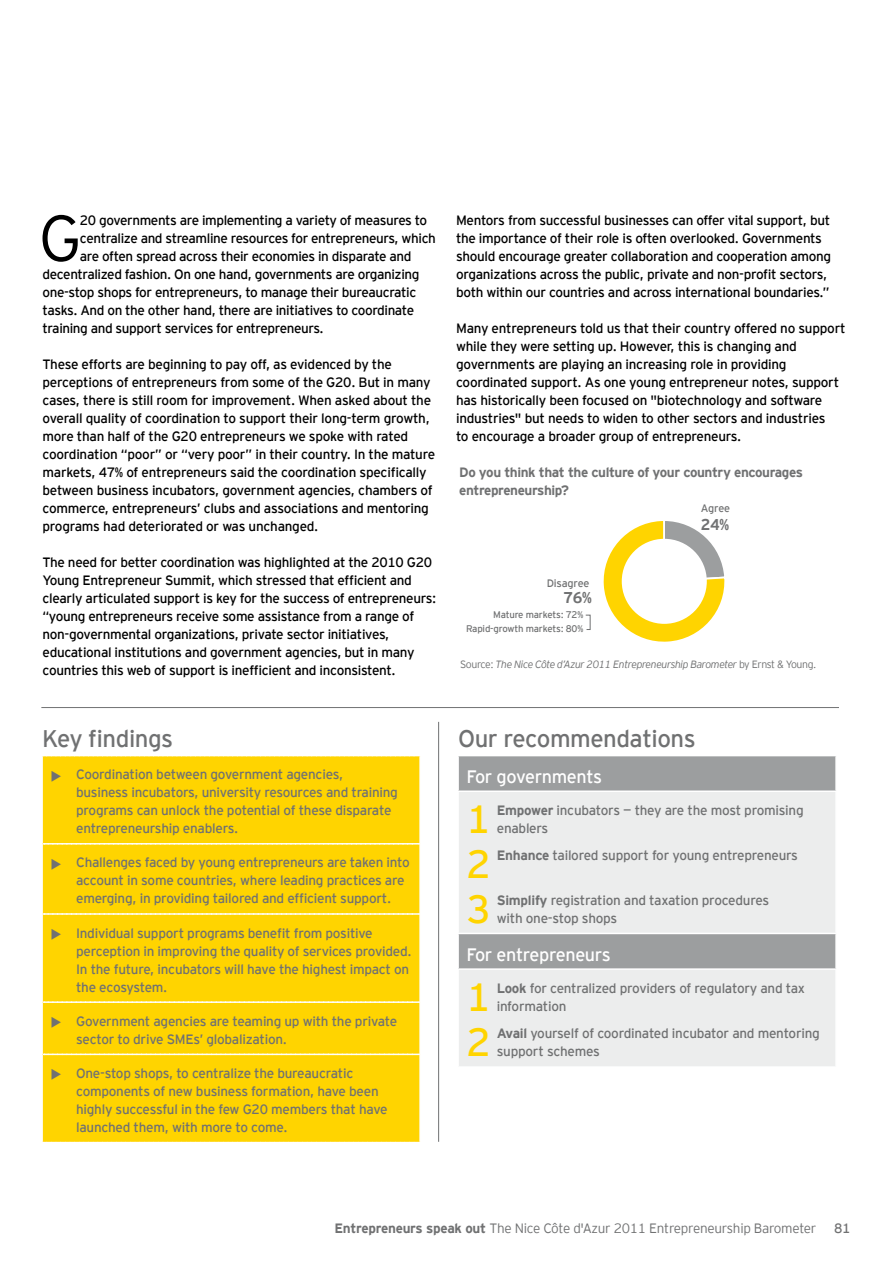
<style>
.page{position:relative;width:893px;height:1263px;background:#fff}
.page>*{position:absolute;margin:0;border:0;box-sizing:border-box;transform-origin:0 0}
.t1{font:300 64.95px "EY Interstate";color:#000}
.t2{font:39.15px "EY Interstate";color:#ffd400}
.t3{font:24px "EY Interstate";letter-spacing:-.02em;color:#707172}
.t4{font:18px "EY Interstate";letter-spacing:-.02em;color:#fff}
.t5{font:700 15.6px "EY Interstate";color:#707172}
.t6{font:13.5px/18px "EY Interstate";letter-spacing:-.025em;color:#000}
.t7{font:13.5px/18px "EY Interstate";letter-spacing:-.02em;color:#707172}
.t8{font:300 13.5px "EY Interstate";letter-spacing:-.02em;color:#707172}
.t9{font:700 13.5px/18px "EY Interstate";letter-spacing:-.03em;color:#707172}
.t10{font:10.8px "EY Interstate";letter-spacing:-.02em;color:#707172}
.t11{font:italic 300 10.5px "EY Interstate";letter-spacing:-.04em;color:#707172}
.t12{font:9.6px/14.4px "EY Interstate";letter-spacing:-.02em;color:#707172;text-align:right}
.s1{font-weight:700;font-size:21px}
.s2{font-style:normal}
.s3{font-weight:700}
</style>
<div class="page">
<div style="left:43px;top:756px;width:376px;height:386px;background:#ffd400"></div>
<svg style="left:44px;top:843px;width:375px;height:1px"></svg>
<svg style="left:44px;top:913px;width:375px;height:2px"></svg>
<svg style="left:44px;top:1001px;width:375px;height:2px"></svg>
<svg style="left:44px;top:1053px;width:375px;height:2px"></svg>
<div style="left:459px;top:756px;width:376px;height:34px;background:#9c9e9f"></div>
<svg style="left:459px;top:792px;width:376px;height:274px;background:#e2e3e3"></svg>
<hr style="left:457px;top:933px;width:380px;height:1px;background:#fff">
<hr style="left:457px;top:968px;width:380px;height:2px;background:#fff">
<svg style="left:603px;top:521px;width:122px;height:121px"></svg>
<div style="left:622px;top:539px;width:85px;height:85px;background:#fff;border-radius:50%"></div>
<svg style="left:585px;top:614px;width:6px;height:16px"></svg>
<hr style="left:41px;top:707px;width:798px;height:1px;background:#707172">
<hr style="left:438px;top:722px;width:1px;height:420px;background:#707172">
<h1 class="t1" style="left:38px;top:202px;width:44px">G</h1>
<p class="t6" style="left:80px;top:211px;width:349px">20 governments are implementing a variety of measures to</p>
<p class="t6" style="left:80px;top:229px;width:357px">centralize and streamline resources for entrepreneurs, which</p>
<p class="t6" style="left:80px;top:247px;width:333px">are often spread across their economies in disparate and</p>
<p class="t6" style="left:43px;top:265px;width:378px">decentralized fashion. On one hand, governments are organizing</p>
<p class="t6" style="left:43px;top:283px;width:375px">one-stop shops for entrepreneurs, to manage their bureaucratic</p>
<p class="t6" style="left:43px;top:301px;width:373px">tasks. And on the other hand, there are initiatives to coordinate</p>
<p class="t6" style="left:43px;top:319px;width:283px">training and support services for entrepreneurs.</p>
<p class="t6" style="left:43px;top:355px;width:394px">These efforts are beginning to pay off, as evidenced by the perceptions of entrepreneurs from some of the G20. But in many cases, there is still room for improvement. When asked about the overall quality of coordination to support their long-term growth, more than half of the G20 entrepreneurs we spoke with rated coordination “poor” or “very poor” in their country. In the mature markets, 47% of entrepreneurs said the coordination specifically between business incubators, government agencies, chambers of commerce, entrepreneurs’ clubs and associations and mentoring programs had deteriorated or was unchanged.</p>
<p class="t6" style="left:43px;top:553px;width:395px">The need for better coordination was highlighted at the 2010 G20<br>Young Entrepreneur Summit, which stressed that efficient and clearly articulated support is key for the success of entrepreneurs: “young entrepreneurs receive some assistance from a range of non-governmental organizations, private sector initiatives, educational institutions and government agencies, but in many countries this web of support is inefficient and inconsistent.</p>
<h3 class="t3" style="left:42px;top:725px;width:133px">Key findings</h3>
<p class="t7" style="left:76px;top:765px;width:323px;text-indent:-26px"><span class="s1">•</span> Coordination between government agencies, business incubators, university resources and training programs can unlock the potential of these disparate entrepreneurship enablers.</p>
<p class="t7" style="left:76px;top:853px;width:335px;text-indent:-26px"><span class="s1">•</span> Challenges faced by young entrepreneurs are taken into account in some countries, where leading practices are emerging, in providing tailored and efficient support.</p>
<p class="t7" style="left:76px;top:924px;width:337px;text-indent:-26px"><span class="s1">•</span> Individual support programs benefit from positive perception in improving the quality of services provided.<br>In the future, incubators will have the highest impact on the ecosystem.</p>
<p class="t7" style="left:76px;top:1012px;width:323px;text-indent:-26px"><span class="s1">•</span> Government agencies are teaming up with the private sector to drive SMEs’ globalization.</p>
<p class="t7" style="left:76px;top:1064px;width:313px;text-indent:-26px"><span class="s1">•</span> One-stop shops, to centralize the bureaucratic components of new business formation, have been highly successful in the few G20 members that have launched them, with more to come.</p>
<p class="t6" style="left:456px;top:211px;width:377px">Mentors from successful businesses can offer vital support, but the importance of their role is often overlooked. Governments should encourage greater collaboration and cooperation among organizations across the public, private and non-profit sectors, both within our countries and across international boundaries.”</p>
<p class="t6" style="left:456px;top:319px;width:391px">Many entrepreneurs told us that their country offered no support while they were setting up. However, this is changing and governments are playing an increasing role in providing coordinated support. As one young entrepreneur notes, support has historically been focused on "biotechnology and software industries" but needs to widen to other sectors and industries<br>to encourage a broader group of entrepreneurs.</p>
<p class="t9" style="left:459px;top:463px;width:345px">Do you think that the culture of your country encourages entrepreneurship?</p>
<p class="t5" style="left:701px;top:515px;width:30px">24%</p>
<p class="t10" style="left:701px;top:503px;width:31px">Agree</p>
<p class="t10" style="left:547px;top:577px;width:44px">Disagree</p>
<p class="t12" style="left:466px;top:607px;width:119px">Mature markets: 72%<br>Rapid-growth markets: 80%</p>
<p class="t11" style="left:460px;top:658px;width:358px"><span class="s2">Source:</span> The Nice Côte d’Azur 2011 Entrepreneurship Barometer <span class="s2">by Ernst &amp; Young.</span></p>
<p class="t5" style="left:563px;top:589px;width:30px">76%</p>
<h3 class="t3" style="left:458px;top:725px;width:239px">Our recommendations</h3>
<h3 class="t4" style="left:467px;top:766px;width:137px">For governments</h3>
<h2 class="t2" style="left:467px;top:797px;width:26px">1</h2>
<p class="t7" style="left:497px;top:801px;width:308px"><span class="s3">Empower</span> incubators — they are the most promising enablers</p>
<h2 class="t2" style="left:467px;top:842px;width:26px">2</h2>
<p class="t7" style="left:497px;top:846px;width:303px"><span class="s3">Enhance</span> tailored support for young entrepreneurs</p>
<h2 class="t2" style="left:467px;top:887px;width:26px">3</h2>
<p class="t7" style="left:497px;top:891px;width:274px"><span class="s3">Simplify</span> registration and taxation procedures with one-stop shops</p>
<h3 class="t4" style="left:467px;top:944px;width:146px">For entrepreneurs</h3>
<h2 class="t2" style="left:467px;top:975px;width:26px">1</h2>
<p class="t7" style="left:497px;top:979px;width:310px"><span class="s3">Look</span> for centralized providers of regulatory and tax information</p>
<h2 class="t2" style="left:467px;top:1020px;width:26px">2</h2>
<p class="t7" style="left:497px;top:1024px;width:324px"><span class="s3">Avail</span> yourself of coordinated incubator and mentoring support schemes</p>
<p class="t8" style="left:334px;top:1221px;width:483px"><span class="s3">Entrepreneurs speak out</span> The Nice Côte d'Azur 2011 Entrepreneurship Barometer</p>
<p class="t7" style="left:834px;top:1219px;width:18px">81</p>
</div>
